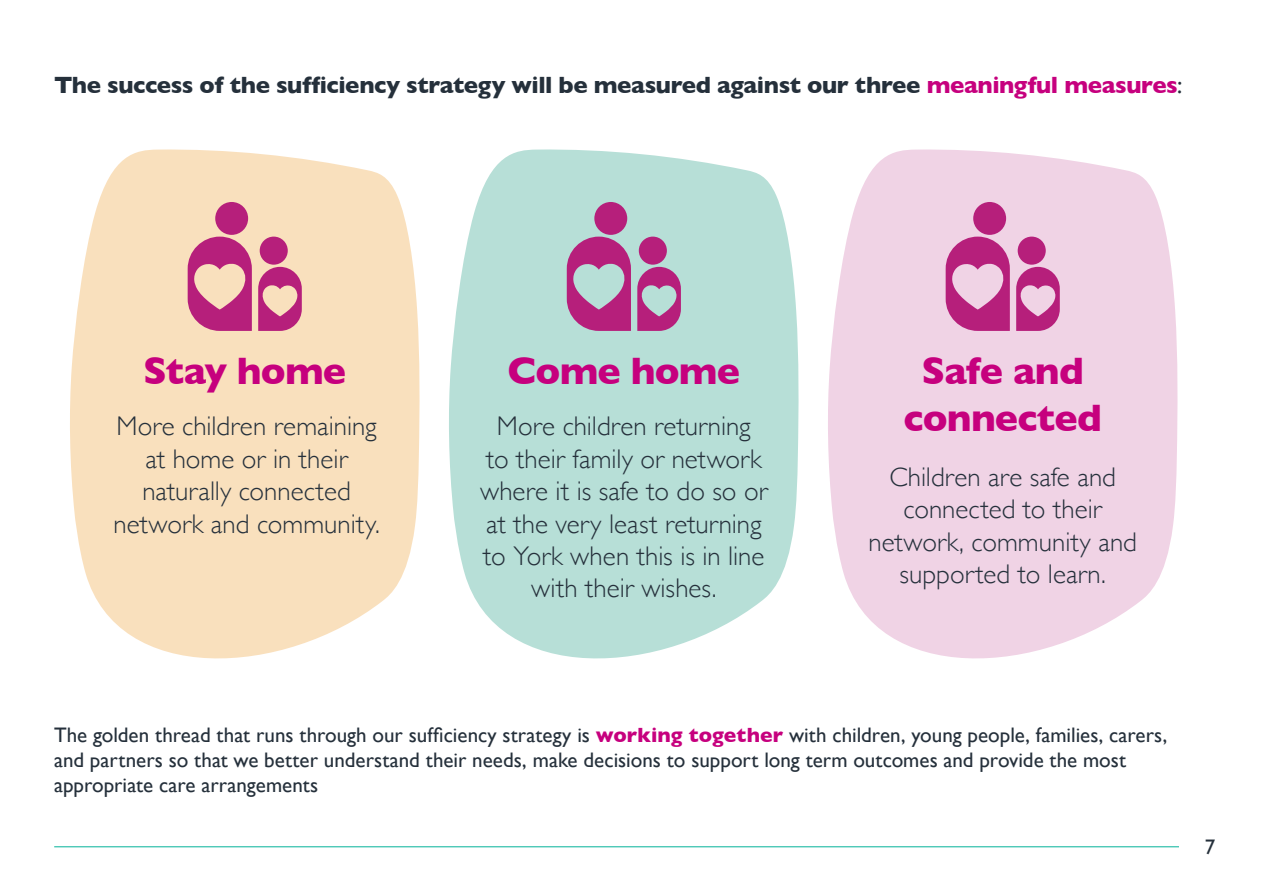
<style>
.page{position:relative;width:1263px;height:893px;background:#fff}
.page>*{position:absolute;margin:0;border:0;box-sizing:border-box;transform-origin:0 0}
.t1{font:700 39px/46.8px "Gill Sans";letter-spacing:-.02em;color:#c6007e;text-align:center}
.t2{font:300 27px/32.4px "Gill Sans";color:#25303b;text-align:center}
.t3{font:700 24px "Gill Sans";letter-spacing:-.015em;color:#25303b}
.t4{font:21px/25.2px "Gill Sans";color:#25303b}
.s1{color:#c6007e}
.s2{font-weight:400}
.s3{font-weight:700;color:#c6007e}
</style>
<div class="page">
<svg style="left:70px;top:149px;width:350px;height:510px;background:#f9e3c4"></svg>
<svg style="left:449px;top:149px;width:350px;height:510px;background:#bfe2db"></svg>
<svg style="left:828px;top:149px;width:350px;height:510px;background:#f1d8e8"></svg>
<hr style="left:54px;top:846px;width:1125px;height:1px;background:#04b299">
<svg style="left:188px;top:237px;width:64px;height:94px;background:#cf6994"></svg>
<svg style="left:258px;top:267px;width:44px;height:64px;background:#d06a94"></svg>
<div style="left:215px;top:202px;width:33px;height:33px;background:#b61f7b;border-radius:50%"></div>
<div style="left:260px;top:237px;width:28px;height:28px;background:#b61f7b;border-radius:50%"></div>
<svg style="left:567px;top:237px;width:64px;height:94px;background:#b6689e"></svg>
<svg style="left:637px;top:267px;width:44px;height:64px;background:#b66a9e"></svg>
<div style="left:594px;top:202px;width:33px;height:33px;background:#b61f7b;border-radius:50%"></div>
<div style="left:639px;top:237px;width:28px;height:28px;background:#b61f7b;border-radius:50%"></div>
<svg style="left:946px;top:237px;width:64px;height:94px;background:#cc64a3"></svg>
<svg style="left:1016px;top:267px;width:44px;height:64px;background:#cc65a4"></svg>
<div style="left:973px;top:202px;width:33px;height:33px;background:#b61f7b;border-radius:50%"></div>
<div style="left:1018px;top:237px;width:28px;height:28px;background:#b61f7b;border-radius:50%"></div>
<h2 class="t3" style="left:54px;top:66px;width:1130px">The success of the sufficiency strategy will be measured against our three <span class="s1">meaningful measures</span><span class="s2">:</span></h2>
<h3 class="t1" style="left:143px;top:346px;width:204px">Stay home</h3>
<p class="t2" style="left:113px;top:409px;width:268px">More children remaining at home or in their naturally connected network and community.</p>
<h3 class="t1" style="left:507px;top:346px;width:234px">Come home</h3>
<p class="t2" style="left:480px;top:409px;width:289px">More children returning<br>to their family or network where it is safe to do so or at the very least returning to York when this is in line with their wishes.</p>
<h1 class="t1" style="left:903px;top:346px;width:200px">Safe and connected</h1>
<p class="t2" style="left:868px;top:460px;width:270px">Children are safe and connected to their network, community and supported to learn.</p>
<p class="t4" style="left:54px;top:722px;width:1115px">The golden thread that runs through our sufficiency strategy is <span class="s3">working together</span> with children, young people, families, carers, and partners so that we better understand their needs, make decisions to support long term outcomes and provide the most appropriate care arrangements</p>
<p class="t4" style="left:1205px;top:834px;width:12px">7</p>
</div>
